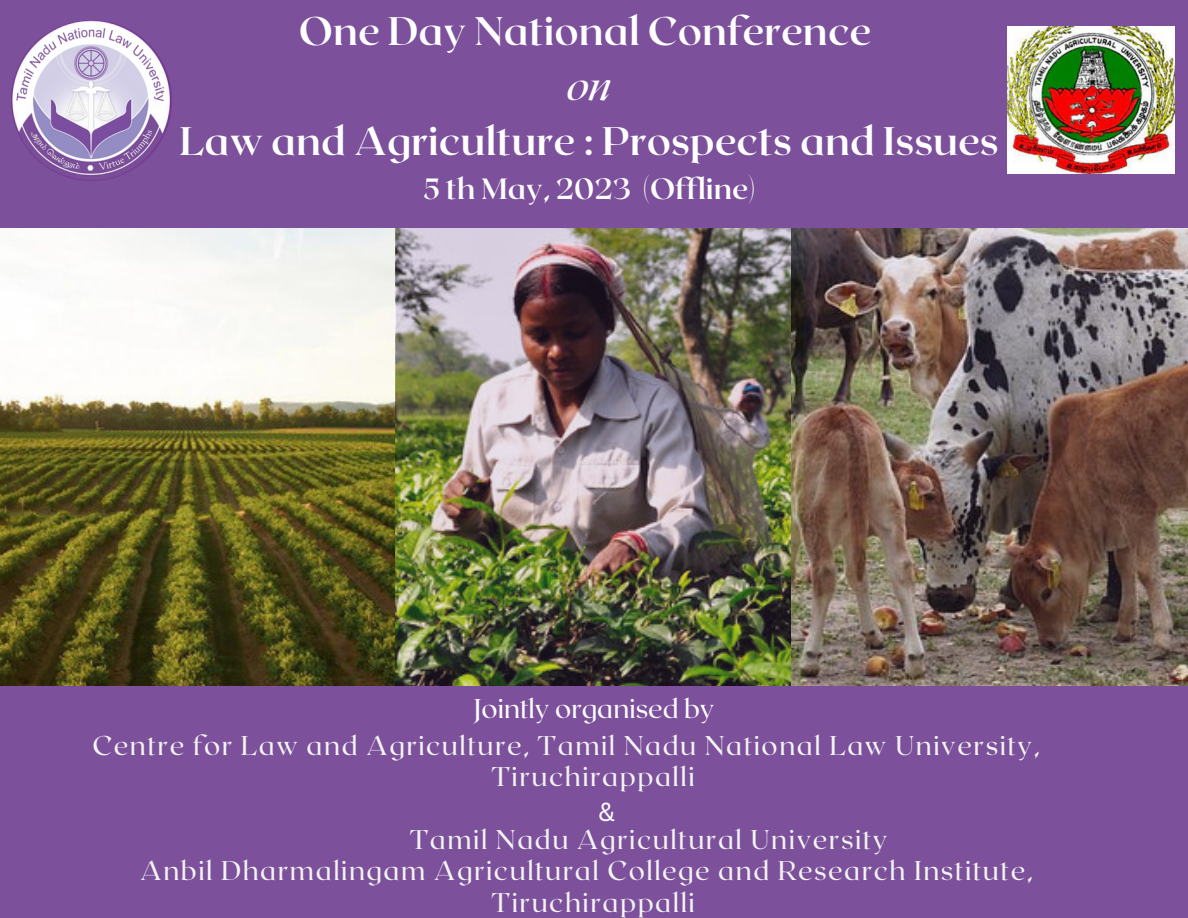
<style>
.page{position:relative;width:1188px;height:918px;background:#7c509b}
.page>*{position:absolute;margin:0;border:0;box-sizing:border-box;transform-origin:0 0}
.t1{font:700 39.75px "Roxborough CF";color:#fff}
.t2{font:italic 39.75px "Roxborough CF";color:#fff}
.t3{font:700 29.25px "Roxborough CF";color:#fff}
.t4{font:27px/31.5px "Roxborough CF";letter-spacing:.055em;color:#f3f4f3}
.t5{font:27px "Roxborough CF";color:#fff}
.t6{font:25.35px "Canva Sans";color:#fff}
</style>
<div class="page">
<img style="left:0;top:228px;width:792px;height:457px">
<img style="left:12px;top:20px;width:159px;height:160px">
<img style="left:792px;top:228px;width:396px;height:457px">
<img style="left:1007px;top:27px;width:168px;height:147px">
<h1 class="t1" style="left:299px;top:5px;width:574px">One Day National Conference</h1>
<h1 class="t2" style="left:567px;top:61px;width:45px">on</h1>
<h1 class="t1" style="left:180px;top:116px;width:821px">Law and Agriculture : Prospects and Issues</h1>
<p class="t3" style="left:423px;top:170px;width:334px">5 th May, 2023 (Offline)</p>
<p class="t5" style="left:473px;top:691px;width:243px">Jointly organised by</p>
<p class="t4" style="left:491px;top:728px;width:550px;text-indent:-399px">Centre for Law and Agriculture, Tamil Nadu National Law University,<br>Tiruchirappalli</p>
<p class="t4" style="left:410px;top:822px;width:480px">Tamil Nadu Agricultural University</p>
<p class="t4" style="left:140px;top:854px;width:894px">Anbil Dharmalingam Agricultural College and Research Institute,</p>
<p class="t4" style="left:492px;top:885px;width:205px">Tiruchirappalli</p>
<p class="t6" style="left:598px;top:794px;width:18px">&amp;</p>
</div>
